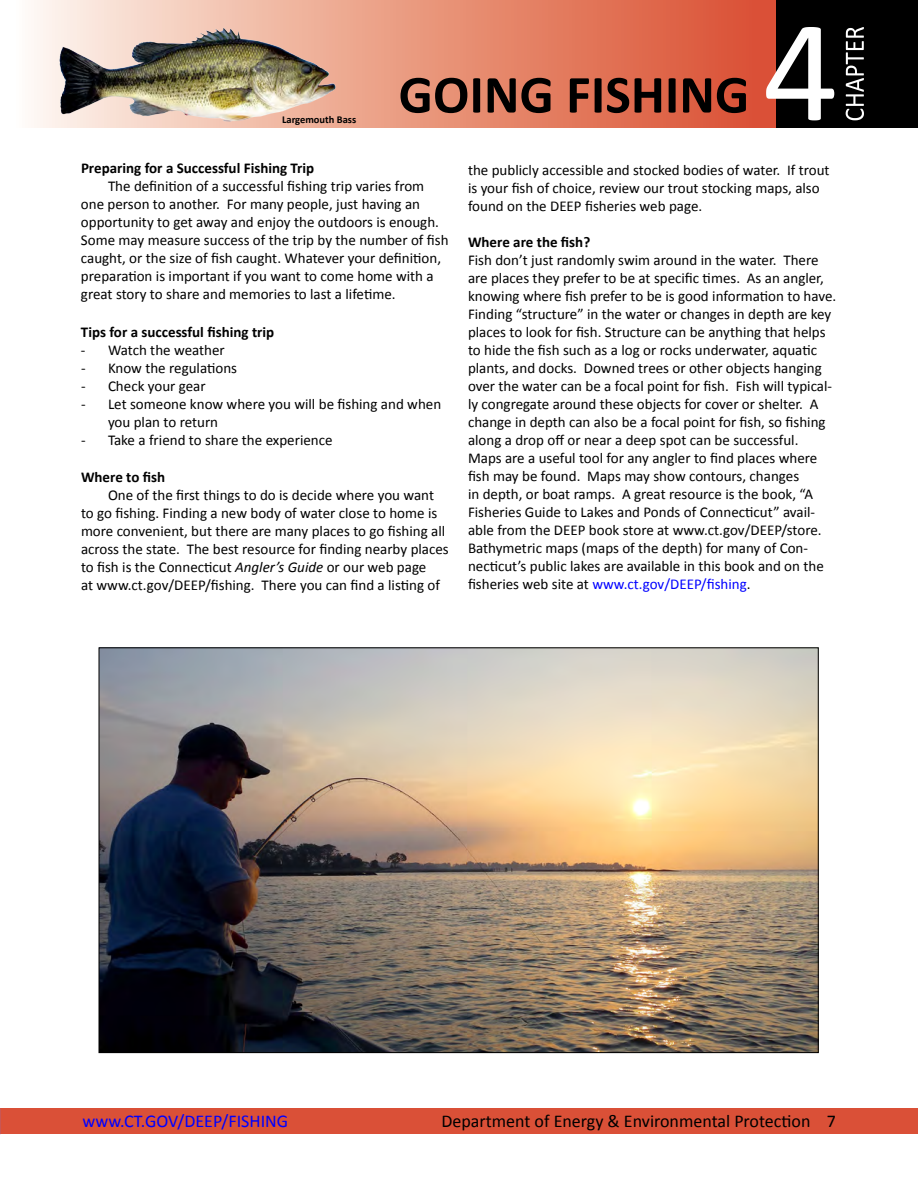
<style>
.page{position:relative;width:918px;height:1188px;background:#fff}
.page>*{position:absolute;margin:0;border:0;box-sizing:border-box;transform-origin:0 0}
.t1{font:700 54px "Calibri";color:#000}
.t2{font:18px "Calibri";color:#000}
.t3{font:18px "Calibri";color:#00f}
.t4{font:15px/18px "Calibri";color:#000}
.t5{font:700 15px "Calibri";color:#000}
.t6{font:700 10.5px "Calibri";color:#000}
.s1{font-style:italic}
.s2{color:#00f}
</style>
<div class="page">
<div style="left:775px;top:0;width:143px;height:128px;background:#000"></div>
<div style="left:0;top:1108px;width:918px;height:26px;background:#da5037"></div>
<svg style="left:34px;top:0;width:741px;height:128px;background:#e6886e"></svg>
<img style="left:53px;top:22px;width:296px;height:106px">
<svg style="left:846px;top:27px;width:18px;height:93px"></svg>
<svg style="left:766px;top:27px;width:68px;height:93px"></svg>
<img style="left:101px;top:649px;width:716px;height:402px">
<p class="t6" style="left:282px;top:112px;width:76px">Largemouth Bass</p>
<h1 class="t1" style="left:399px;top:60px;width:352px">GOING FISHING</h1>
<h1 class="t1" style="left:386px;top:62px;width:359px">FISHING TACKLE</h1>
<p class="t5" style="left:81px;top:159px;width:235px">Preparing for a Successful Fishing Trip</p>
<p class="t4" style="left:81px;top:177px;width:369px;text-indent:27px">The definition of a successful fishing trip varies from one person to another. For many people, just having an opportunity to get away and enjoy the outdoors is enough.<br>Some may measure success of the trip by the number of fish caught, or the size of fish caught. Whatever your definition, preparation is important if you want to come home with a great story to share and memories to last a lifetime.</p>
<p class="t5" style="left:81px;top:322px;width:195px">Tips for a successful fishing trip</p>
<p class="t4" style="left:81px;top:341px;width:145px">- Watch the weather</p>
<p class="t4" style="left:81px;top:359px;width:158px">- Know the regulations</p>
<p class="t4" style="left:81px;top:377px;width:126px">- Check your gear</p>
<p class="t4" style="left:108px;top:395px;width:335px;text-indent:-27px">- Let someone know where you will be fishing and when you plan to return</p>
<p class="t4" style="left:81px;top:431px;width:253px">- Take a friend to share the experience</p>
<p class="t5" style="left:81px;top:468px;width:86px">Where to fish</p>
<p class="t4" style="left:81px;top:486px;width:369px;text-indent:27px">One of the first things to do is decide where you want to go fishing. Finding a new body of water close to home is more convenient, but there are many places to go fishing all across the state. The best resource for finding nearby places to fish is the Connecticut <span class="s1">Angler’s Guide</span> or our web page<br>at www.ct.gov/DEEP/fishing. There you can find a listing of</p>
<p class="t4" style="left:468px;top:161px;width:363px">the publicly accessible and stocked bodies of water. If trout is your fish of choice, review our trout stocking maps, also found on the DEEP fisheries web page.</p>
<p class="t5" style="left:468px;top:233px;width:124px">Where are the fish?</p>
<p class="t4" style="left:468px;top:251px;width:370px">Fish don’t just randomly swim around in the water. There are places they prefer to be at specific times. As an angler, knowing where fish prefer to be is good information to have.<br>Finding “structure” in the water or changes in depth are key places to look for fish. Structure can be anything that helps to hide the fish such as a log or rocks underwater, aquatic plants, and docks. Downed trees or other objects hanging over the water can be a focal point for fish. Fish will typical&shy;ly congregate around these objects for cover or shelter. A change in depth can also be a focal point for fish, so fishing along a drop off or near a deep spot can be successful.<br>Maps are a useful tool for any angler to find places where fish may be found. Maps may show contours, changes<br>in depth, or boat ramps. A great resource is the book, “A Fisheries Guide to Lakes and Ponds of Connecticut” avail&shy;able from the DEEP book store at www.ct.gov/DEEP/store.<br>Bathymetric maps (maps of the depth) for many of Con&shy;necticut’s public lakes are available in this book and on the fisheries web site at <span class="s2">www.ct.gov/DEEP/fishing</span>.</p>
<p class="t3" style="left:82px;top:1109px;width:207px">www.CT.GOV/DEEP/FISHING</p>
<p class="t2" style="left:442px;top:1109px;width:396px">Department of Energy &amp; Environmental Protection 7</p>
</div>
